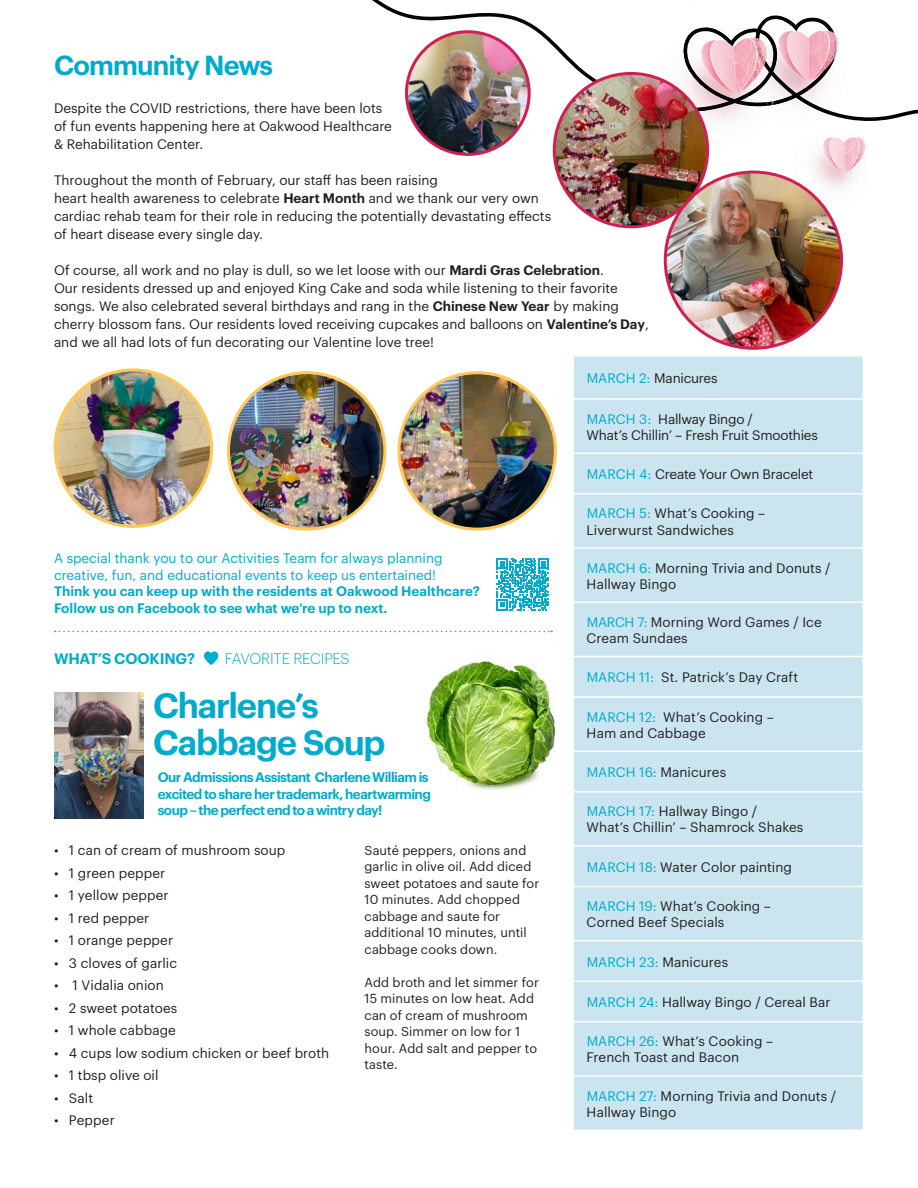
<style>
.page{position:relative;width:918px;height:1188px;background:#fff}
.page>*{position:absolute;margin:0;border:0;box-sizing:border-box;transform-origin:0 0}
.t1{font:600 34.5px "Graphik";letter-spacing:-.035em;color:#00abcd}
.t2{font:600 27px "Graphik";letter-spacing:-.035em;color:#00abcd}
.t3{font:300 15px "Graphik";letter-spacing:-.02em;color:#00abcd}
.t4{font:600 15px "Graphik";letter-spacing:-.01em;color:#00abcd}
.t5{font:13.5px/18px "Graphik";color:#231f20}
.t6{font:13.5px/16.5px "Graphik";color:#00abcd}
.t7{font:600 13.5px/16.5px "Graphik";letter-spacing:-.04em;color:#00abcd}
.t8{font:13.5px "Graphik";letter-spacing:-.02em;color:#231f20}
.t9{font:12.75px/16.5px "Graphik";letter-spacing:.01em;color:#231f20}
.s1{font-weight:600}
.s2{color:#00abcd}
</style>
<div class="page">
<svg style="left:372px;top:0;width:546px;height:122px"></svg>
<svg style="left:688px;top:0;width:16px;height:2px"></svg>
<svg style="left:648px;top:15px;width:226px;height:190px"></svg>
<img style="left:426px;top:660px;width:130px;height:130px">
<div style="left:574px;top:357px;width:289px;height:772px;background:#cbe5f0"></div>
<hr style="left:572px;top:453px;width:292px;height:1px;background:#fff">
<hr style="left:572px;top:493px;width:292px;height:2px;background:#fff">
<hr style="left:572px;top:547px;width:292px;height:2px;background:#fff">
<hr style="left:572px;top:602px;width:292px;height:1px;background:#fff">
<hr style="left:572px;top:656px;width:292px;height:1px;background:#fff">
<hr style="left:572px;top:696px;width:292px;height:2px;background:#fff">
<hr style="left:572px;top:750px;width:292px;height:2px;background:#fff">
<hr style="left:572px;top:791px;width:292px;height:1px;background:#fff">
<hr style="left:572px;top:845px;width:292px;height:2px;background:#fff">
<hr style="left:572px;top:886px;width:292px;height:1px;background:#fff">
<hr style="left:572px;top:940px;width:292px;height:1px;background:#fff">
<hr style="left:572px;top:980px;width:292px;height:2px;background:#fff">
<hr style="left:572px;top:1021px;width:292px;height:1px;background:#fff">
<hr style="left:572px;top:1075px;width:292px;height:2px;background:#fff">
<hr style="left:572px;top:398px;width:292px;height:2px;background:#fff">
<svg style="left:55px;top:631px;width:497px;height:1px"></svg>
<svg style="left:204px;top:651px;width:15px;height:14px"></svg>
<img style="left:54px;top:693px;width:89px;height:125px">
<svg style="left:497px;top:558px;width:52px;height:52px"></svg>
<img style="left:55px;top:370px;width:157px;height:156px;border-radius:78px">
<div style="left:54px;top:368px;width:159px;height:160px;border:3px solid #fec95a;border-radius:50%"></div>
<img style="left:399px;top:373px;width:156px;height:156px;border-radius:78px">
<div style="left:397px;top:371px;width:160px;height:160px;border:3px solid #fec95a;border-radius:50%"></div>
<img style="left:228px;top:373px;width:157px;height:156px;border-radius:78px">
<div style="left:227px;top:371px;width:159px;height:160px;border:3px solid #fec95a;border-radius:50%"></div>
<img style="left:665px;top:172px;width:177px;height:176px;border-radius:88px">
<img style="left:554px;top:73px;width:154px;height:154px;border-radius:77px">
<div style="left:553px;top:72px;width:156px;height:156px;border:3px solid #d01f53;border-radius:50%"></div>
<img style="left:406px;top:32px;width:123px;height:122px;border-radius:61px">
<div style="left:405px;top:30px;width:126px;height:126px;border:3px solid #d01f53;border-radius:50%"></div>
<p class="t2" style="left:54px;top:45px;width:221px">Community News</p>
<p class="t5" style="left:54px;top:98px;width:339px">Despite the COVID restrictions, there have been lots of fun events happening here at Oakwood Healthcare &amp; Rehabilitation Center.</p>
<p class="t5" style="left:54px;top:170px;width:499px">Throughout the month of February, our staff has been raising<br>heart health awareness to celebrate <span class="s1">Heart Month</span> and we thank our very own cardiac rehab team for their role in reducing the potentially devastating effects of heart disease every single day.</p>
<p class="t5" style="left:54px;top:260px;width:596px">Of course, all work and no play is dull, so we let loose with our <span class="s1">Mardi Gras Celebration</span>.<br>Our residents dressed up and enjoyed King Cake and soda while listening to their favorite songs. We also celebrated several birthdays and rang in the <span class="s1">Chinese New Year</span> by making cherry blossom fans. Our residents loved receiving cupcakes and balloons on <span class="s1">Valentine’s Day</span>, and we all had lots of fun decorating our Valentine love tree!</p>
<p class="t6" style="left:54px;top:549px;width:428px">A special thank you to our Activities Team for always planning creative, fun, and educational events to keep us entertained!<br><span class="s1">Think you can keep up with the residents at Oakwood Healthcare?<br>Follow us on Facebook to see what we’re up to next.</span></p>
<p class="t4" style="left:54px;top:647px;width:143px">WHAT’S COOKING?</p>
<p class="t3" style="left:225px;top:647px;width:126px">FAVORITE RECIPES</p>
<p class="t1" style="left:153px;top:679px;width:167px">Charlene’s</p>
<p class="t1" style="left:153px;top:717px;width:234px">Cabbage Soup</p>
<p class="t7" style="left:158px;top:768px;width:275px">Our Admissions Assistant Charlene William is excited to share her trademark, heartwarming soup – the perfect end to a wintry day!</p>
<p class="t5" style="left:54px;top:840px;width:233px">• 1 can of cream of mushroom soup</p>
<p class="t5" style="left:54px;top:863px;width:113px">• 1 green pepper</p>
<p class="t5" style="left:54px;top:885px;width:116px">• 1 yellow pepper</p>
<p class="t5" style="left:54px;top:908px;width:97px">• 1 red pepper</p>
<p class="t5" style="left:54px;top:930px;width:121px">• 1 orange pepper</p>
<p class="t5" style="left:54px;top:953px;width:125px">• 3 cloves of garlic</p>
<p class="t5" style="left:54px;top:975px;width:111px">• 1 Vidalia onion</p>
<p class="t5" style="left:54px;top:998px;width:125px">• 2 sweet potatoes</p>
<p class="t5" style="left:54px;top:1020px;width:123px">• 1 whole cabbage</p>
<p class="t5" style="left:54px;top:1043px;width:277px">• 4 cups low sodium chicken or beef broth</p>
<p class="t5" style="left:54px;top:1065px;width:106px">• 1 tbsp olive oil</p>
<p class="t5" style="left:54px;top:1088px;width:41px">• Salt</p>
<p class="t5" style="left:54px;top:1110px;width:62px">• Pepper</p>
<p class="t9" style="left:364px;top:841px;width:176px">Sauté peppers, onions and garlic in olive oil. Add diced sweet potatoes and saute for<br>10 minutes. Add chopped cabbage and saute for additional 10 minutes, until cabbage cooks down.</p>
<p class="t9" style="left:364px;top:973px;width:176px">Add broth and let simmer for<br>15 minutes on low heat. Add can of cream of mushroom soup. Simmer on low for 1 hour. Add salt and pepper to taste.</p>
<p class="t5" style="left:587px;top:368px;width:133px"><span class="s2">MARCH 2:</span> Manicures</p>
<p class="t5" style="left:587px;top:409px;width:168px"><span class="s2">MARCH 3:</span> Hallway Bingo /</p>
<p class="t8" style="left:587px;top:425px;width:233px">What’s Chillin’ – Fresh Fruit Smoothies</p>
<p class="t5" style="left:587px;top:464px;width:228px"><span class="s2">MARCH 4:</span> Create Your Own Bracelet</p>
<p class="t5" style="left:587px;top:503px;width:180px"><span class="s2">MARCH 5:</span> What’s Cooking –</p>
<p class="t5" style="left:587px;top:519px;width:149px">Liverwurst Sandwiches</p>
<p class="t5" style="left:587px;top:558px;width:245px;line-height:16.2px"><span class="s2">MARCH 6:</span> Morning Trivia and Donuts /<br>Hallway Bingo</p>
<p class="t5" style="left:587px;top:613px;width:237px;line-height:16.2px"><span class="s2">MARCH 7:</span> Morning Word Games / Ice<br>Cream Sundaes</p>
<p class="t5" style="left:587px;top:667px;width:213px"><span class="s2">MARCH 11:</span> St. Patrick’s Day Craft</p>
<p class="t5" style="left:587px;top:707px;width:189px;line-height:16.2px"><span class="s2">MARCH 12:</span> What’s Cooking –<br>Ham and Cabbage</p>
<p class="t5" style="left:587px;top:762px;width:141px"><span class="s2">MARCH 16:</span> Manicures</p>
<p class="t5" style="left:587px;top:801px;width:172px"><span class="s2">MARCH 17:</span> Hallway Bingo /</p>
<p class="t5" style="left:587px;top:817px;width:218px">What’s Chillin’ – Shamrock Shakes</p>
<p class="t5" style="left:587px;top:857px;width:207px"><span class="s2">MARCH 18:</span> Water Color painting</p>
<p class="t5" style="left:587px;top:896px;width:186px"><span class="s2">MARCH 19:</span> What’s Cooking –</p>
<p class="t5" style="left:587px;top:912px;width:139px">Corned Beef Specials</p>
<p class="t5" style="left:587px;top:951px;width:143px"><span class="s2">MARCH 23:</span> Manicures</p>
<p class="t5" style="left:587px;top:992px;width:245px"><span class="s2">MARCH 24:</span> Hallway Bingo / Cereal Bar</p>
<p class="t5" style="left:587px;top:1031px;width:188px"><span class="s2">MARCH 26:</span> What’s Cooking –</p>
<p class="t5" style="left:587px;top:1047px;width:154px">French Toast and Bacon</p>
<p class="t5" style="left:587px;top:1086px;width:251px;line-height:16.2px"><span class="s2">MARCH 27:</span> Morning Trivia and Donuts /<br>Hallway Bingo</p>
</div>
